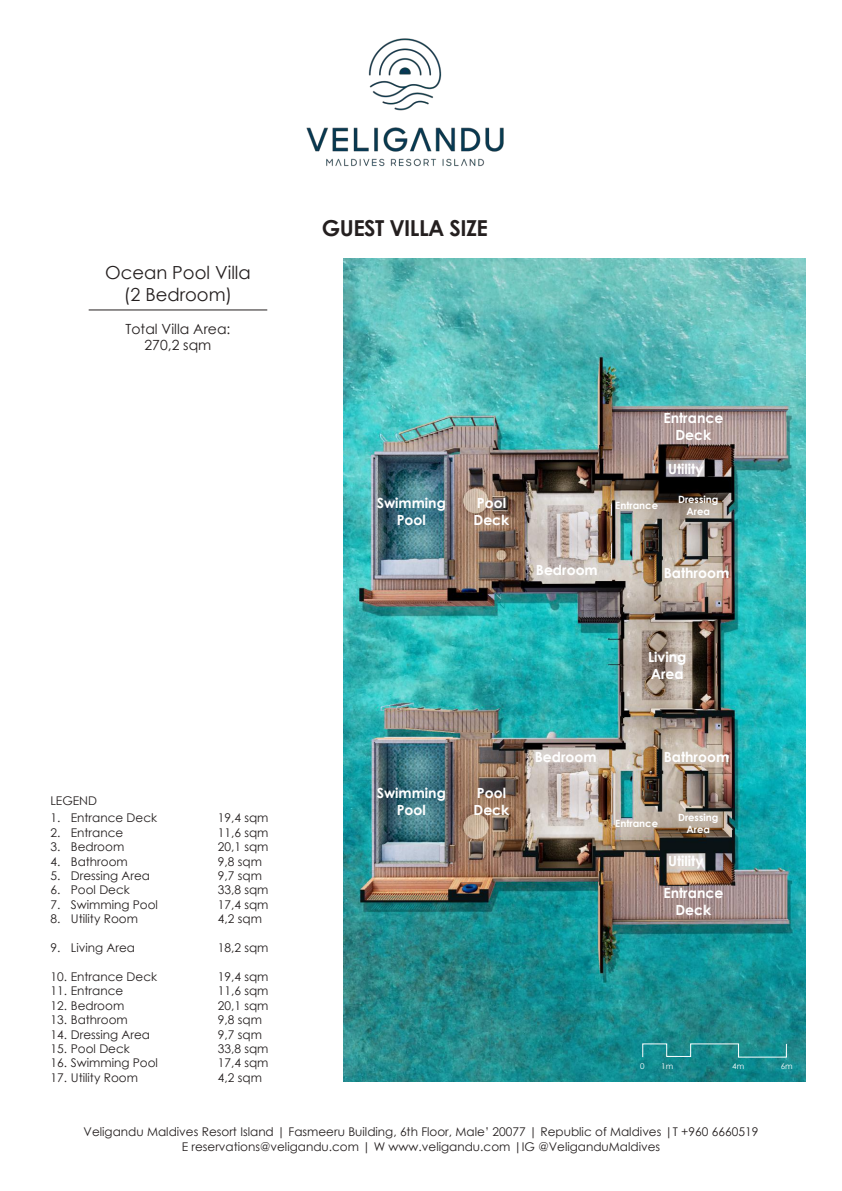
<style>
.page{position:relative;width:842px;height:1191px;background:#fff}
.page>*{position:absolute;margin:0;border:0;box-sizing:border-box;transform-origin:0 0}
.t1{font:700 22px "Century Gothic";letter-spacing:-.025em;color:#241f1f}
.t2{font:18px/21.6px "Century Gothic";color:#241f1f;text-align:center}
.t3{font:700 14px/16.8px "Century Gothic";color:#fff;text-align:center}
.t4{font:14px/16.8px "Century Gothic";color:#241f1f;text-align:center}
.t5{font:12px/14.4px "Century Gothic";color:#241f1f}
.t6{font:700 10px/12px "Century Gothic";color:#fff;text-align:center}
.t7{font:8px "Century Gothic";color:#fff}
</style>
<div class="page">
<img style="left:306px;top:38px;width:198px;height:129px">
<hr style="left:89px;top:309px;width:178px;height:1px;background:#241f1f">
<img style="left:343px;top:259px;width:463px;height:822px">
<svg style="left:642px;top:1043px;width:145px;height:15px;background:#2d9698"></svg>
<h2 class="t2" style="left:105px;top:261px;width:147px">Ocean Pool Villa (2 Bedroom)</h2>
<p class="t4" style="left:126px;top:320px;width:106px">Total Villa Area:<br>270,2 sqm</p>
<p class="t5" style="left:50px;top:793px;width:48px">LEGEND</p>
<p class="t5" style="left:71px;top:810px;width:89px">Entrance Deck<br>Entrance<br>Bedroom<br>Bathroom<br>Dressing Area<br>Pool Deck<br>Swimming Pool<br>Utility Room</p>
<p class="t5" style="left:71px;top:940px;width:66px">Living Area</p>
<p class="t5" style="left:50px;top:810px;width:11px;text-align:justify">1.<br>2.<br>3.<br>4.<br>5.<br>6.<br>7.<br>8.</p>
<p class="t5" style="left:50px;top:940px;width:11px">9.</p>
<p class="t5" style="left:50px;top:969px;width:108px">10. Entrance Deck</p>
<p class="t5" style="left:50px;top:983px;width:74px">11. Entrance</p>
<p class="t5" style="left:50px;top:997px;width:75px">12. Bedroom</p>
<p class="t5" style="left:50px;top:1012px;width:79px">13. Bathroom</p>
<p class="t5" style="left:50px;top:1026px;width:101px">14. Dressing Area</p>
<p class="t5" style="left:50px;top:1041px;width:81px">15. Pool Deck</p>
<p class="t5" style="left:50px;top:1055px;width:109px">16. Swimming Pool</p>
<p class="t5" style="left:50px;top:1069px;width:89px">17. Utility Room</p>
<p class="t5" style="left:218px;top:810px;width:52px">19,4 sqm<br>11,6 sqm<br>20,1 sqm<br>9,8 sqm<br>9,7 sqm<br>33,8 sqm<br>17,4 sqm<br>4,2 sqm</p>
<p class="t5" style="left:218px;top:940px;width:52px">18,2 sqm</p>
<p class="t5" style="left:218px;top:969px;width:52px">19,4 sqm<br>11,6 sqm<br>20,1 sqm<br>9,8 sqm<br>9,7 sqm<br>33,8 sqm<br>17,4 sqm<br>4,2 sqm</p>
<h1 class="t1" style="left:322px;top:214px;width:167px">GUEST VILLA SIZE</h1>
<p class="t3" style="left:377px;top:494px;width:71px">Swimming<br>Pool</p>
<p class="t3" style="left:473px;top:494px;width:37px;text-align:left">Pool<br>Deck</p>
<p class="t3" style="left:663px;top:409px;width:61px">Entrance<br>Deck</p>
<p class="t6" style="left:615px;top:499px;width:44px">Entrance</p>
<p class="t3" style="left:668px;top:460px;width:37px">Utility</p>
<p class="t6" style="left:678px;top:492px;width:42px">Dressing<br>Area</p>
<p class="t3" style="left:536px;top:561px;width:63px">Bedroom</p>
<p class="t3" style="left:664px;top:564px;width:67px">Bathroom</p>
<p class="t3" style="left:377px;top:784px;width:71px">Swimming<br>Pool</p>
<p class="t3" style="left:648px;top:648px;width:40px;text-align:left">Living<br>Area</p>
<p class="t3" style="left:473px;top:784px;width:37px;text-align:left">Pool<br>Deck</p>
<p class="t3" style="left:535px;top:748px;width:63px">Bedroom</p>
<p class="t3" style="left:664px;top:747px;width:67px">Bathroom</p>
<p class="t6" style="left:615px;top:817px;width:44px">Entrance</p>
<p class="t6" style="left:678px;top:811px;width:42px">Dressing<br>Area</p>
<p class="t3" style="left:668px;top:852px;width:37px">Utility</p>
<p class="t3" style="left:663px;top:884px;width:61px">Entrance<br>Deck</p>
<p class="t7" style="left:640px;top:1060px;width:6px">0</p>
<p class="t7" style="left:661px;top:1060px;width:13px">1m</p>
<p class="t7" style="left:732px;top:1060px;width:13px">4m</p>
<p class="t7" style="left:781px;top:1060px;width:13px">6m</p>
<p class="t5" style="left:84px;top:1124px;width:676px;text-align:center">Veligandu Maldives Resort Island | Fasmeeru Building, 6th Floor, Male’ 20077 | Republic of Maldives |T +960 6660519<br>E reservations@veligandu.com | W www.veligandu.com |IG @VeliganduMaldives</p>
</div>
